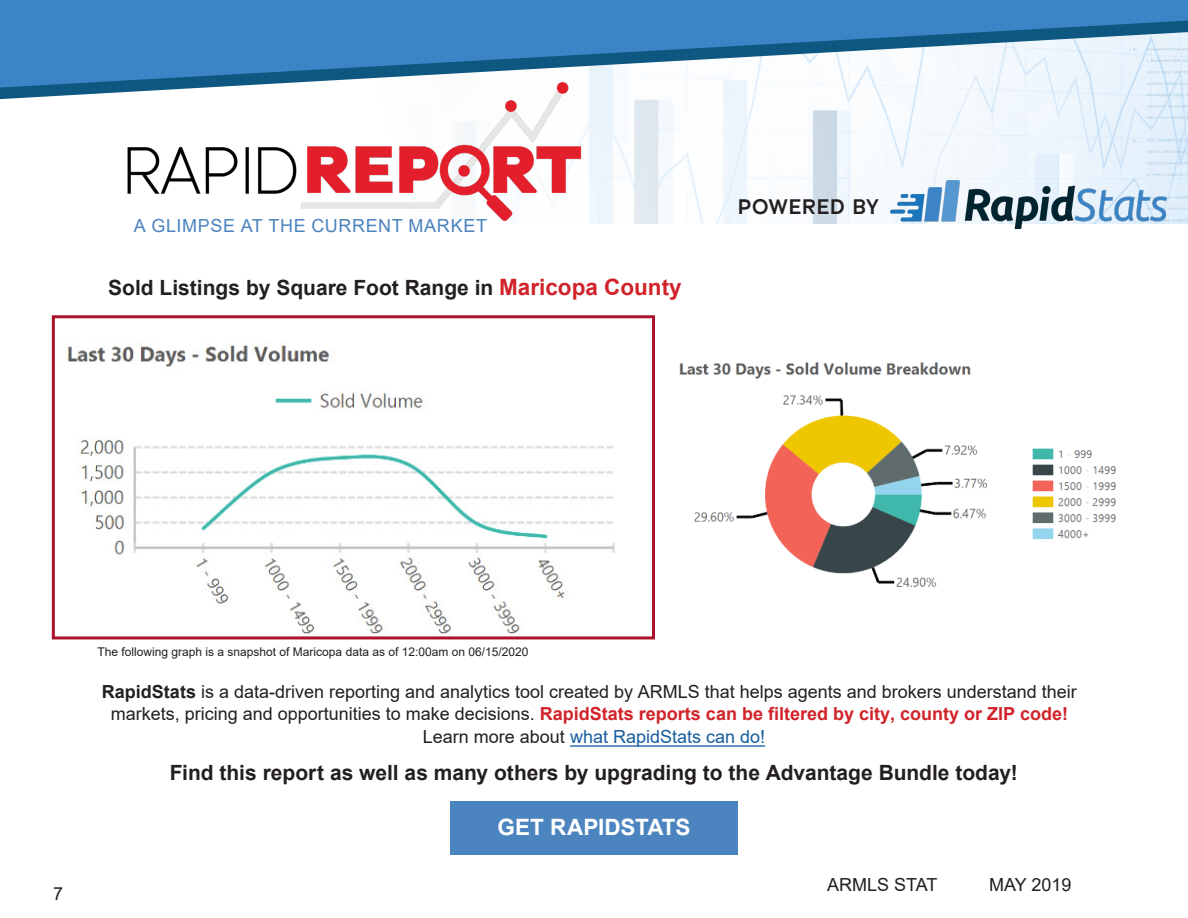
<style>
.page{position:relative;width:1188px;height:918px;background:#fff}
.page>*{position:absolute;margin:0;border:0;box-sizing:border-box;transform-origin:0 0}
.t1{font:700 22.5px "Arial";letter-spacing:-.005em;color:#fff}
.t2{font:700 21px "Arial";color:#231f20}
.t3{font:600 21px "Adrianna";letter-spacing:.005em;color:#231f20}
.t4{font:18px/22.5px "Arial";color:#231f20;text-align:center}
.t5{font:18px "Arial";letter-spacing:.035em;color:#4b83bf}
.t6{font:12px "Arial";color:#231f20}
.s1{font-size:22.5px;color:#d1232a}
.s2{font-weight:700}
.s3{font-weight:700;color:#d1232a}
.s4{color:#175d9e}
</style>
<div class="page">
<img style="left:0;top:99px;width:1188px;height:125px">
<svg style="left:0;top:88px;width:1188px;height:11px"></svg>
<svg style="left:0;top:0;width:1188px;height:88px;fill:#3b84c5"></svg>
<img style="left:890px;top:181px;width:277px;height:47px">
<img style="left:124px;top:83px;width:459px;height:137px">
<img style="left:67px;top:345px;width:548px;height:289px">
<div style="left:52px;top:315px;width:603px;height:324px;border:3px solid #ae112a"></div>
<div style="left:450px;top:801px;width:288px;height:54px;background:#4c84c0"></div>
<img style="left:679px;top:362px;width:437px;height:225px">
<hr style="left:570px;top:745px;width:195px;height:2px;background:#175d9e">
<p class="t5" style="left:134px;top:213px;width:355px">A GLIMPSE AT THE CURRENT MARKET</p>
<p class="t2" style="left:108px;top:272px;width:575px">Sold Listings by Square Foot Range in <span class="s1">Maricopa County</span></p>
<p class="t3" style="left:738px;top:193px;width:143px">POWERED BY</p>
<p class="t4" style="left:53px;top:883px;width:12px">7</p>
<p class="t6" style="left:98px;top:644px;width:432px">The following graph is a snapshot of Maricopa data as of 12:00am on 06/15/2020</p>
<p class="t4" style="left:102px;top:680px;width:977px"><span class="s2">RapidStats</span> is a data-driven reporting and analytics tool created by ARMLS that helps agents and brokers understand their markets, pricing and opportunities to make decisions. <span class="s3">RapidStats reports can be filtered by city, county or ZIP code!<br></span>Learn more about <span class="s4">what RapidStats can do!</span></p>
<p class="t2" style="left:170px;top:758px;width:850px">Find this report as well as many others by upgrading to the Advantage Bundle today!</p>
<p class="t1" style="left:498px;top:811px;width:194px">GET RAPIDSTATS</p>
<p class="t4" style="left:827px;top:873px;width:112px">ARMLS STAT</p>
<p class="t4" style="left:989px;top:873px;width:84px">MAY 2019</p>
</div>
